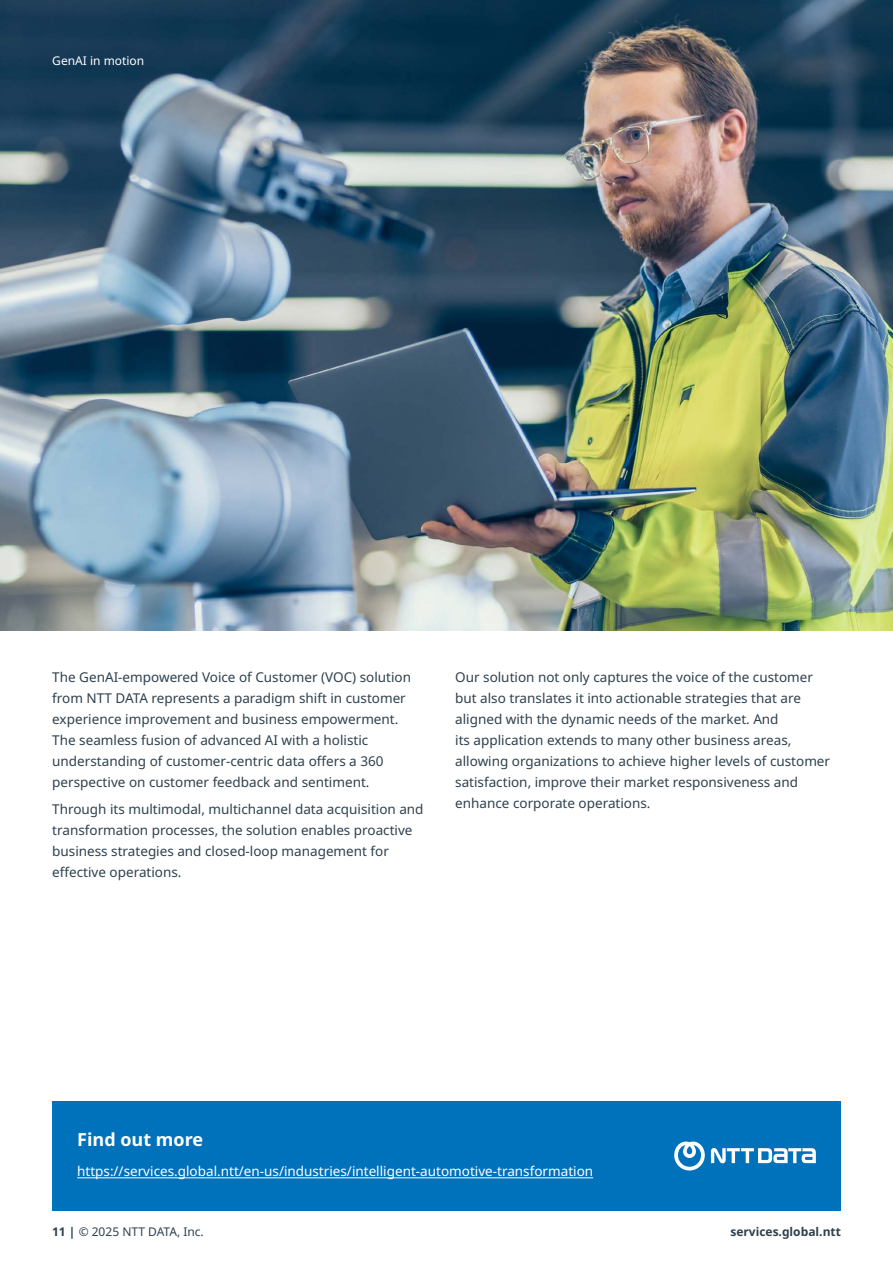
<style>
.page{position:relative;width:893px;height:1263px;background:#fff}
.page>*{position:absolute;margin:0;border:0;box-sizing:border-box;transform-origin:0 0}
.t1{font:700 18px "Noto Sans";color:#fff}
.t2{font:13.5px/21px "Noto Sans";color:#2e404d}
.t3{font:13.5px "Noto Sans";color:#fff}
.t4{font:12px "Noto Sans";color:#2e404d}
.t5{font:700 12px "Noto Sans";color:#2e404d}
.t6{font:12px "Noto Sans";color:#fff}
.s1{font-weight:700}
</style>
<div class="page">
<div style="left:52px;top:1101px;width:789px;height:110px;background:#0072bc"></div>
<hr style="left:77px;top:1177px;width:516px;height:1px;background:#fff">
<img style="left:0;top:0;width:893px;height:630px">
<svg style="left:674px;top:1141px;width:31px;height:29px"></svg>
<svg style="left:711px;top:1148px;width:105px;height:15px"></svg>
<p class="t6" style="left:52px;top:52px;width:93px">GenAI in motion</p>
<p class="t2" style="left:52px;top:667px;width:360px">The GenAI-empowered Voice of Customer (VOC) solution from NTT DATA represents a paradigm shift in customer experience improvement and business empowerment.<br>The seamless fusion of advanced AI with a holistic understanding of customer-centric data offers a 360 perspective on customer feedback and sentiment.</p>
<p class="t2" style="left:52px;top:799px;width:373px">Through its multimodal, multichannel data acquisition and transformation processes, the solution enables proactive business strategies and closed-loop management for effective operations.</p>
<p class="t2" style="left:455px;top:667px;width:376px">Our solution not only captures the voice of the customer but also translates it into actionable strategies that are aligned with the dynamic needs of the market. And<br>its application extends to many other business areas, allowing organizations to achieve higher levels of customer satisfaction, improve their market responsiveness and enhance corporate operations.</p>
<h1 class="t1" style="left:77px;top:1127px;width:127px">Find out more</h1>
<p class="t3" style="left:77px;top:1162px;width:518px">https://services.global.ntt/en-us/industries/intelligent-automotive-transformation</p>
<p class="t4" style="left:52px;top:1223px;width:153px"><span class="s1">11 |</span> © 2025 NTT DATA, Inc.</p>
<p class="t5" style="left:730px;top:1223px;width:112px">services.global.ntt</p>
</div>
